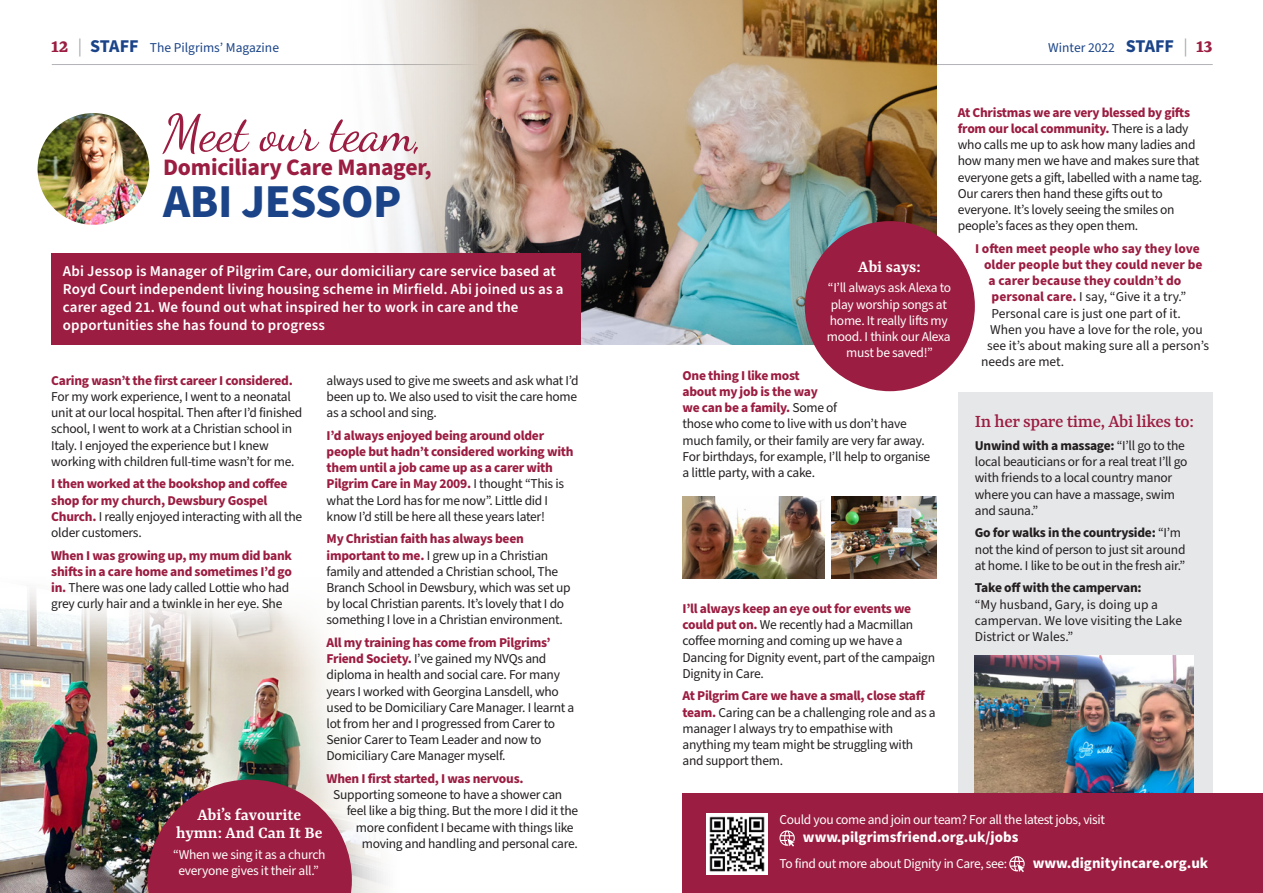
<style>
.page{position:relative;width:1263px;height:893px;background:#fff}
.page>*{position:absolute;margin:0;border:0;box-sizing:border-box;transform-origin:0 0}
.t1{font:50.85px "Dancing Script";letter-spacing:-.01em;color:#9b1d41}
.t2{font:700 47.25px "Source Sans Pro";letter-spacing:-.01em;color:#1b4488}
.t3{font:700 23.7px "Source Sans Pro";letter-spacing:-.01em;color:#9b1d41}
.t4{font:500 19.5px "Yrsa";letter-spacing:-.02em;color:#9b1d41}
.t5{font:600 18px/18px "Yrsa";color:#fff;text-align:center}
.t6{font:600 15px/18px "Source Sans Pro";letter-spacing:.01em;color:#fff}
.t7{font:700 15px "Source Sans Pro";color:#fff}
.t8{font:13.5px/16.2px "Source Sans Pro";letter-spacing:-.02em;color:#231f20}
.t9{font:700 13.5px/16.2px "Source Sans Pro";letter-spacing:-.02em;color:#9b1d41}
.t10{font:13.5px/16.2px "Source Sans Pro";color:#231f20}
.t11{font:13.5px/16.2px "Source Sans Pro";letter-spacing:-.025em;color:#fff;text-align:center}
.t12{font:700 13.5px "Source Sans Pro";color:#9b1d41}
.t13{font:13.5px "Source Sans Pro";color:#1b4488}
.s1{font-family:"Yrsa";font-weight:700;font-size:21px;color:#9b1d41}
.s2{font-size:18px;color:#a8a9ad}
.s3{font-weight:700;font-size:18px}
.s4{font-weight:700;color:#9b1d41}
.s5{font-weight:400;color:#231f20}
.s6{font-weight:700}
</style>
<div class="page">
<hr style="left:52px;top:64px;width:1161px;height:1px;background:#b2b3b7">
<div style="left:958px;top:392px;width:255px;height:468px;background:#e6e7e9"></div>
<img style="left:975px;top:656px;width:218px;height:137px">
<img style="left:375px;top:0;width:561px;height:345px">
<svg style="left:0;top:320px;width:632px;height:573px"></svg>
<div style="left:51px;top:253px;width:530px;height:92px;background:#9b1d41"></div>
<div style="left:805px;top:221px;width:170px;height:170px;background:#9b1d41;border-radius:50%"></div>
<div style="left:682px;top:793px;width:581px;height:100px;background:#9b1d41"></div>
<img style="left:706px;top:814px;width:61px;height:61px">
<svg style="left:779px;top:830px;width:16px;height:17px"></svg>
<svg style="left:1009px;top:856px;width:16px;height:16px"></svg>
<img style="left:832px;top:496px;width:104px;height:83px">
<img style="left:682px;top:496px;width:143px;height:83px">
<svg style="left:148px;top:780px;width:204px;height:113px;background:#9b3550"></svg>
<img style="left:38px;top:113px;width:111px;height:112px;border-radius:56px">
<p class="t13" style="left:51px;top:39px;width:229px"><span class="s1">12</span> <span class="s2">|</span> <span class="s3">STAFF</span> The Pilgrims’ Magazine</p>
<p class="t13" style="left:1048px;top:38px;width:166px">Winter 2022 <span class="s3">STAFF</span> <span class="s2">|</span> <span class="s1">13</span></p>
<p class="t8" style="left:958px;top:105px;width:246px"><span class="s4">At Christmas we are very blessed by gifts from our local community.</span> There is a lady who calls me up to ask how many ladies and how many men we have and makes sure that everyone gets a gift, labelled with a name tag.<br>Our carers then hand these gifts out to everyone. It’s lovely seeing the smiles on people’s faces as they open them.</p>
<p class="t12" style="left:975px;top:239px;width:226px">I often meet people who say they love</p>
<p class="t12" style="left:984px;top:255px;width:220px">older people but they could never be</p>
<p class="t12" style="left:988px;top:271px;width:194px">a carer because they couldn’t do</p>
<p class="t10" style="left:991px;top:289px;width:196px"><span class="s4">personal care.</span> I say, “Give it a try.”</p>
<p class="t10" style="left:991px;top:305px;width:191px">Personal care is just one part of it.</p>
<p class="t10" style="left:990px;top:322px;width:214px">When you have a love for the role, you</p>
<p class="t10" style="left:987px;top:338px;width:224px">see it’s about making sure all a person’s</p>
<p class="t10" style="left:981px;top:354px;width:85px">needs are met.</p>
<p class="t1" style="left:163px;top:103px;width:262px">Meet our team,</p>
<p class="t3" style="left:163px;top:151px;width:270px">Domiciliary Care Manager,</p>
<p class="t2" style="left:163px;top:170px;width:240px">ABI JESSOP</p>
<p class="t6" style="left:63px;top:263px;width:502px">Abi Jessop is Manager of Pilgrim Care, our domiciliary care service based at Royd Court independent living housing scheme in Mirfield. Abi joined us as a carer aged 21. We found out what inspired her to work in care and the opportunities she has found to progress</p>
<p class="t5" style="left:858px;top:258px;width:64px">Abi says:</p>
<p class="t11" style="left:827px;top:280px;width:126px">“I’ll always ask Alexa to play worship songs at home. It really lifts my mood. I think our Alexa must be saved!”</p>
<p class="t8" style="left:51px;top:373px;width:253px"><span class="s4">Caring wasn’t the first career I considered.<br></span>For my work experience, I went to a neonatal unit at our local hospital. Then after I’d finished school, I went to work at a Christian school in Italy. I enjoyed the experience but I knew working with children full-time wasn’t for me.</p>
<p class="t9" style="left:51px;top:476px;width:252px">I then worked at the bookshop and coffee shop for my church, Dewsbury Gospel Church. <span class="s5">I really enjoyed interacting with all the older customers.</span></p>
<p class="t8" style="left:51px;top:547px;width:242px"><span class="s4">When I was growing up, my mum did bank shifts in a care home and sometimes I’d go in.</span> There was one lady called Lottie who had grey curly hair and a twinkle in her eye. She</p>
<p class="t8" style="left:327px;top:373px;width:253px;text-align:justify">always used to give me sweets and ask what I’d been up to. We also used to visit the care home as a school and sing.</p>
<p class="t9" style="left:327px;top:428px;width:248px">I’d always enjoyed being around older people but hadn’t considered working with them until a job came up as a carer with Pilgrim Care in May 2009. <span class="s5">I thought “This is what the Lord has for me now”. Little did I know I’d still be here all these years later!</span></p>
<p class="t8" style="left:327px;top:531px;width:246px"><span class="s4">My Christian faith has always been important to me.</span> I grew up in a Christian family and attended a Christian school, The Branch School in Dewsbury, which was set up by local Christian parents. It’s lovely that I do something I love in a Christian environment.</p>
<p class="t8" style="left:327px;top:635px;width:249px"><span class="s4">All my training has come from Pilgrims’ Friend Society.</span> I’ve gained my NVQs and diploma in health and social care. For many years I worked with Georgina Lansdell, who used to be Domiciliary Care Manager. I learnt a lot from her and I progressed from Carer to Senior Carer to Team Leader and now to Domiciliary Care Manager myself.</p>
<p class="t9" style="left:327px;top:771px;width:198px">When I first started, I was nervous.</p>
<p class="t8" style="left:333px;top:787px;width:230px">Supporting someone to have a shower can</p>
<p class="t8" style="left:347px;top:803px;width:233px">feel like a big thing. But the more I did it the</p>
<p class="t8" style="left:356px;top:819px;width:219px">more confident I became with things like</p>
<p class="t8" style="left:362px;top:836px;width:218px">moving and handling and personal care.</p>
<p class="t5" style="left:176px;top:807px;width:148px">Abi’s favourite hymn: And Can It Be</p>
<p class="t11" style="left:173px;top:846px;width:154px">“When we sing it as a church everyone gives it their all.”</p>
<p class="t8" style="left:682px;top:368px;width:249px"><span class="s4">One thing I like most<br>about my job is the way<br>we can be a family.</span> Some of<br>those who come to live with us don’t have much family, or their family are very far away.<br>For birthdays, for example, I’ll help to organise a little party, with a cake.</p>
<p class="t8" style="left:682px;top:601px;width:254px"><span class="s4">I’ll always keep an eye out for events we could put on.</span> We recently had a Macmillan coffee morning and coming up we have a Dancing for Dignity event, part of the campaign Dignity in Care.</p>
<p class="t8" style="left:682px;top:688px;width:255px"><span class="s4">At Pilgrim Care we have a small, close staff team.</span> Caring can be a challenging role and as a manager I always try to empathise with anything my team might be struggling with and support them.</p>
<p class="t4" style="left:975px;top:410px;width:221px">In her spare time, Abi likes to:</p>
<p class="t8" style="left:975px;top:438px;width:214px"><span class="s6">Unwind with a massage:</span> “I’ll go to the local beauticians or for a real treat I’ll go with friends to a local country manor where you can have a massage, swim and sauna.”</p>
<p class="t8" style="left:975px;top:525px;width:212px"><span class="s6">Go for walks in the countryside:</span> “I’m not the kind of person to just sit around at home. I like to be out in the fresh air.”</p>
<p class="t10" style="left:975px;top:580px;width:209px"><span class="s6">Take off with the campervan:<br></span>“My husband, Gary, is doing up a campervan. We love visiting the Lake<br>District or Wales.”</p>
<p class="t11" style="left:779px;top:812px;width:327px">Could you come and join our team? For all the latest jobs, visit</p>
<p class="t7" style="left:803px;top:827px;width:217px">www.pilgrimsfriend.org.uk/jobs</p>
<p class="t11" style="left:779px;top:856px;width:229px">To find out more about Dignity in Care, see:</p>
<p class="t7" style="left:1033px;top:853px;width:177px">www.dignityincare.org.uk</p>
</div>
